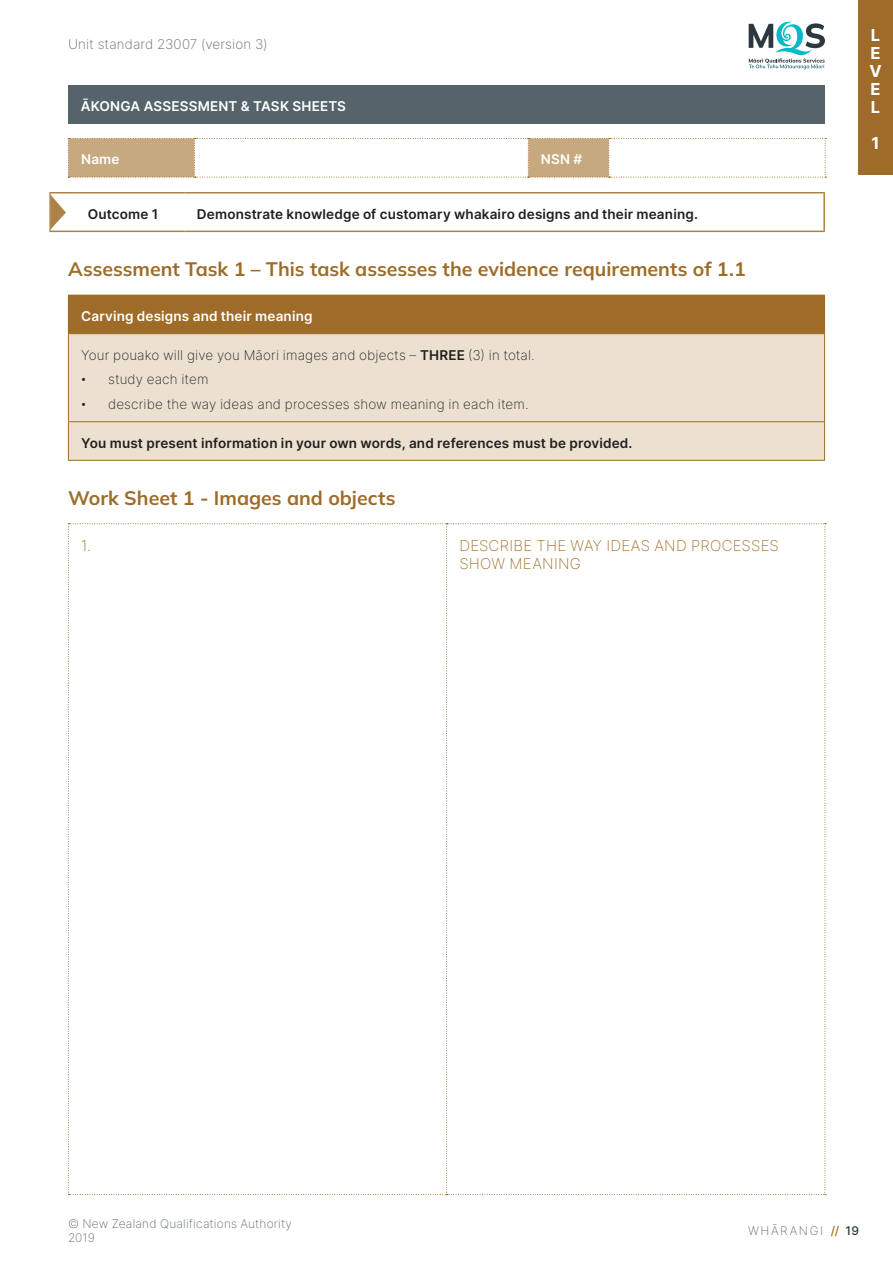
<style>
.page{position:relative;width:893px;height:1263px;background:#fff}
.page>*{position:absolute;margin:0;border:0;box-sizing:border-box;transform-origin:0 0}
.t1{font:700 19.5px "Mulish";color:#9e6c28}
.t2{font:16.5px/18px "Inter";color:#fff;text-align:justify}
.t3{font:200 15px/18px "Inter";letter-spacing:.015em;color:#9e6c28}
.t4{font:13.5px "Inter";letter-spacing:.01em;color:#231f20}
.t5{font:200 13.5px "Inter";letter-spacing:.01em;color:#231f20}
.t6{font:13.5px "Inter";letter-spacing:.015em;color:#fff}
.t7{font:200 13.5px "Inter";letter-spacing:.01em;color:#5d686f}
.t8{font:200 12px/14.4px "Inter";letter-spacing:.015em;color:#5d686f}
.t9{font:200 12px "Inter";letter-spacing:.135em;color:#5d686f}
.s1{font-weight:400}
.s2{font-family:"Gill Sans Nova";font-weight:400}
.s3{font-weight:400;color:#9e6c28}
.s4{font-weight:400;color:#2c3840}
</style>
<div class="page">
<div style="left:68px;top:85px;width:756px;height:39px;background:#55636a"></div>
<svg style="left:68px;top:138px;width:758px;height:40px"></svg>
<hr style="left:75px;top:192px;width:109px;height:1px;background:#ad8246">
<hr style="left:75px;top:231px;width:109px;height:1px;background:#ad8246">
<hr style="left:184px;top:192px;width:641px;height:1px;background:#ad8246">
<hr style="left:823px;top:193px;width:2px;height:38px;background:#ad8246">
<hr style="left:184px;top:231px;width:641px;height:1px;background:#ad8246">
<svg style="left:49px;top:192px;width:26px;height:40px"></svg>
<div style="left:68px;top:295px;width:757px;height:39px;background:#9e6c28"></div>
<div style="left:69px;top:334px;width:755px;height:126px;background:#ece1d1"></div>
<hr style="left:68px;top:334px;width:1px;height:87px;background:#9e6c28">
<hr style="left:824px;top:334px;width:1px;height:87px;background:#9e6c28">
<hr style="left:68px;top:421px;width:757px;height:1px;background:#9e6c28">
<hr style="left:68px;top:422px;width:1px;height:38px;background:#9e6c28">
<hr style="left:824px;top:422px;width:1px;height:38px;background:#9e6c28">
<hr style="left:68px;top:460px;width:757px;height:1px;background:#9e6c28">
<svg style="left:68px;top:523px;width:758px;height:672px"></svg>
<div style="left:858px;top:0;width:35px;height:174px;background:#9e6c28"></div>
<svg style="left:749px;top:22px;width:76px;height:47px"></svg>
<p class="t7" style="left:68px;top:34px;width:201px">Unit standard 23007 (version 3)</p>
<p class="t2" style="left:869px;top:26px;width:14px">L E V E L</p>
<p class="t2" style="left:872px;top:134px;width:10px">1</p>
<p class="t6" style="left:81px;top:96px;width:267px">ĀKONGA ASSESSMENT &amp; TASK SHEETS</p>
<p class="t6" style="left:81px;top:150px;width:40px">Name</p>
<p class="t6" style="left:541px;top:150px;width:43px">NSN #</p>
<p class="t4" style="left:88px;top:204px;width:72px">Outcome 1</p>
<p class="t4" style="left:197px;top:204px;width:503px">Demonstrate knowledge of customary whakairo designs and their meaning.</p>
<h1 class="t1" style="left:68px;top:256px;width:679px">Assessment Task 1 – This task assesses the evidence requirements of 1.1</h1>
<p class="t6" style="left:81px;top:306px;width:233px">Carving designs and their meaning</p>
<p class="t5" style="left:81px;top:345px;width:455px">Your pouako will give you Māori images and objects – <span class="s1">THREE</span> (3) in total.</p>
<p class="t5" style="left:81px;top:370px;width:129px"><span class="s2">•</span> study each item</p>
<p class="t5" style="left:81px;top:394px;width:449px"><span class="s2">•</span> describe the way ideas and processes show meaning in each item.</p>
<p class="t4" style="left:81px;top:433px;width:553px">You must present information in your own words, and references must be provided.</p>
<h1 class="t1" style="left:68px;top:484px;width:329px">Work Sheet 1 - Images and objects</h1>
<p class="t3" style="left:81px;top:536px;width:12px">1.</p>
<p class="t3" style="left:459px;top:536px;width:321px">DESCRIBE THE WAY IDEAS AND PROCESSES<br>SHOW MEANING</p>
<p class="t8" style="left:68px;top:1216px;width:226px">© New Zealand Qualifications Authority<br>2019</p>
<p class="t9" style="left:748px;top:1222px;width:112px">WHĀRANGI <span class="s3">//</span> <span class="s4">19</span></p>
</div>
